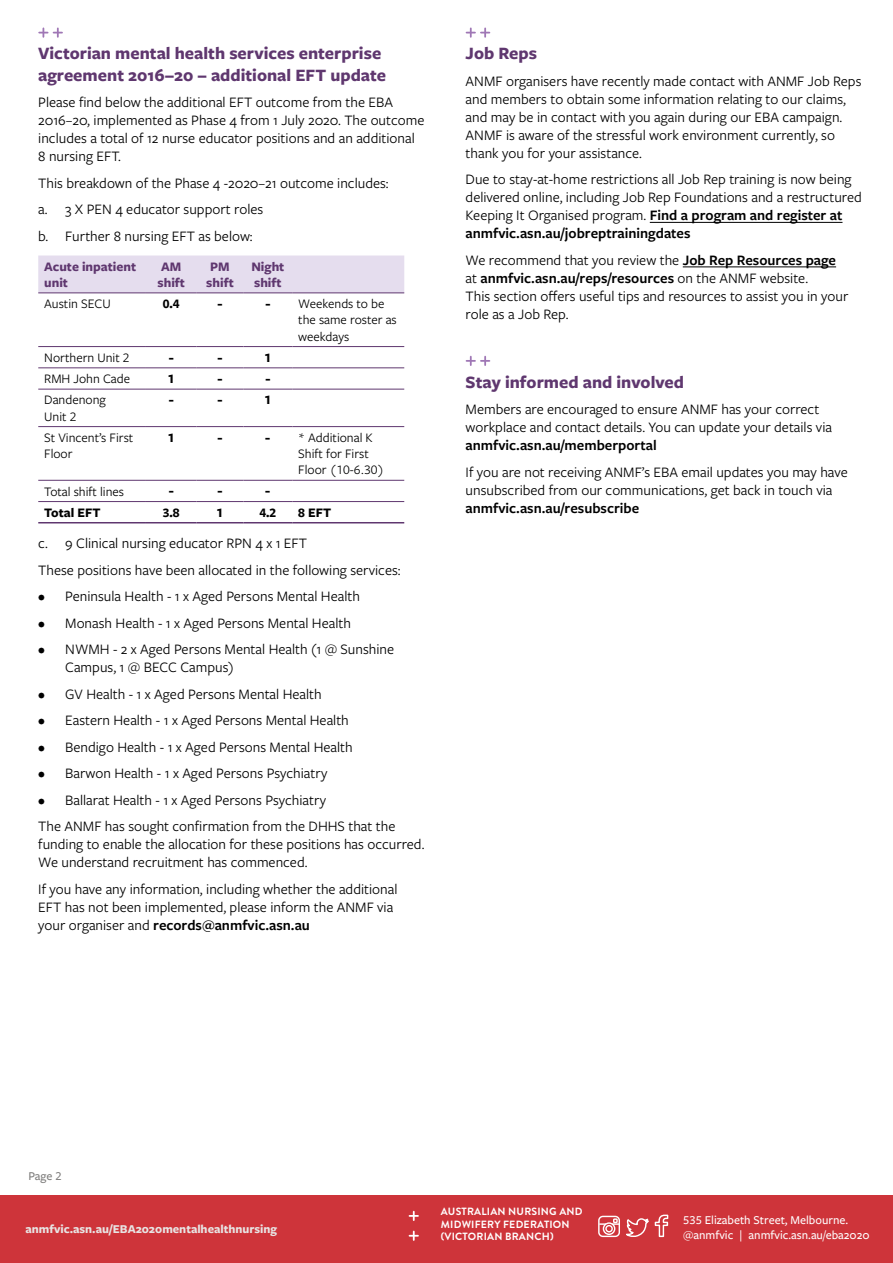
<style>
.page{position:relative;width:893px;height:1263px;background:#fff}
.page>*{position:absolute;margin:0;border:0;box-sizing:border-box;transform-origin:0 0}
.t1{font:700 18px/21.6px "Freight Sans Pro";color:#5f376f}
.t2{font:15px/18px "Freight Sans Pro";color:#000}
.t3{font:600 15px "Freight Sans Pro";color:#000}
.t4{font:13.5px/16.2px "Freight Sans Pro";color:#000}
.t5{font:700 13.5px/16.2px "Freight Sans Pro";color:#5f376f}
.t6{font:700 13.5px "Freight Sans Pro";color:#000}
.t7{font:500 12.45px/15px "Freight Sans Pro";color:#fff}
.t8{font:700 12.45px "Freight Sans Pro";color:#e7e4e3}
.t9{font:500 12.45px "Freight Sans Pro";color:#7d7c7b}
.t10{font:700 10.5px/12.6px "Brandon Grotesque";letter-spacing:.02em;color:#fff}
.s1{font-weight:700}
.s2{font-weight:600}
</style>
<div class="page">
<div style="left:0;top:1195px;width:893px;height:68px;background:#ce343a"></div>
<svg style="left:598px;top:1214px;width:71px;height:24px"></svg>
<svg style="left:409px;top:1211px;width:9px;height:9px"></svg>
<svg style="left:409px;top:1231px;width:9px;height:9px"></svg>
<svg style="left:39px;top:28px;width:9px;height:9px"></svg>
<svg style="left:54px;top:28px;width:8px;height:9px"></svg>
<div style="left:38px;top:255px;width:366px;height:37px;background:#e5ddee"></div>
<hr style="left:38px;top:292px;width:108px;height:1px;background:#5f376f">
<hr style="left:146px;top:292px;width:51px;height:1px;background:#5f376f">
<hr style="left:197px;top:292px;width:46px;height:1px;background:#5f376f">
<hr style="left:243px;top:292px;width:49px;height:1px;background:#5f376f">
<hr style="left:292px;top:292px;width:112px;height:1px;background:#5f376f">
<hr style="left:38px;top:346px;width:108px;height:1px;background:#5f376f">
<hr style="left:146px;top:346px;width:51px;height:1px;background:#5f376f">
<hr style="left:197px;top:346px;width:46px;height:1px;background:#5f376f">
<hr style="left:243px;top:346px;width:49px;height:1px;background:#5f376f">
<hr style="left:292px;top:346px;width:112px;height:1px;background:#5f376f">
<hr style="left:38px;top:367px;width:108px;height:1px;background:#5f376f">
<hr style="left:146px;top:367px;width:51px;height:1px;background:#5f376f">
<hr style="left:197px;top:367px;width:46px;height:1px;background:#5f376f">
<hr style="left:243px;top:367px;width:49px;height:1px;background:#5f376f">
<hr style="left:292px;top:367px;width:112px;height:1px;background:#5f376f">
<hr style="left:38px;top:389px;width:108px;height:1px;background:#5f376f">
<hr style="left:146px;top:389px;width:51px;height:1px;background:#5f376f">
<hr style="left:197px;top:389px;width:46px;height:1px;background:#5f376f">
<hr style="left:243px;top:389px;width:49px;height:1px;background:#5f376f">
<hr style="left:292px;top:389px;width:112px;height:1px;background:#5f376f">
<hr style="left:38px;top:426px;width:108px;height:1px;background:#5f376f">
<hr style="left:146px;top:426px;width:51px;height:1px;background:#5f376f">
<hr style="left:197px;top:426px;width:46px;height:1px;background:#5f376f">
<hr style="left:243px;top:426px;width:49px;height:1px;background:#5f376f">
<hr style="left:292px;top:426px;width:112px;height:1px;background:#5f376f">
<hr style="left:38px;top:480px;width:108px;height:1px;background:#5f376f">
<hr style="left:146px;top:480px;width:51px;height:1px;background:#5f376f">
<hr style="left:197px;top:480px;width:46px;height:1px;background:#5f376f">
<hr style="left:243px;top:480px;width:49px;height:1px;background:#5f376f">
<hr style="left:292px;top:480px;width:112px;height:1px;background:#5f376f">
<hr style="left:38px;top:501px;width:108px;height:1px;background:#5f376f">
<hr style="left:146px;top:501px;width:51px;height:1px;background:#5f376f">
<hr style="left:197px;top:501px;width:46px;height:1px;background:#5f376f">
<hr style="left:243px;top:501px;width:49px;height:1px;background:#5f376f">
<hr style="left:292px;top:501px;width:112px;height:1px;background:#5f376f">
<hr style="left:38px;top:522px;width:108px;height:1px;background:#5f376f">
<hr style="left:146px;top:522px;width:51px;height:1px;background:#5f376f">
<hr style="left:197px;top:522px;width:46px;height:1px;background:#5f376f">
<hr style="left:243px;top:522px;width:49px;height:1px;background:#5f376f">
<hr style="left:292px;top:522px;width:112px;height:1px;background:#5f376f">
<hr style="left:650px;top:222px;width:192px;height:1px;background:#000">
<hr style="left:683px;top:267px;width:153px;height:1px;background:#000">
<svg style="left:466px;top:28px;width:9px;height:9px"></svg>
<svg style="left:481px;top:28px;width:8px;height:9px"></svg>
<svg style="left:466px;top:357px;width:9px;height:8px"></svg>
<svg style="left:481px;top:357px;width:8px;height:8px"></svg>
<p class="t1" style="left:38px;top:42px;width:349px">Victorian mental health services enterprise agreement 2016–20 – additional EFT update</p>
<p class="t2" style="left:38px;top:93px;width:388px">Please find below the additional EFT outcome from the EBA 2016–20, implemented as Phase 4 from 1 July 2020. The outcome includes a total of 12 nurse educator positions and an additional 8 nursing EFT.</p>
<p class="t2" style="left:38px;top:169px;width:352px;line-height:26.5px">This breakdown of the Phase 4 -2020–21 outcome includes: a. 3 X PEN 4 educator support roles<br>b. Further 8 nursing EFT as below:</p>
<p class="t5" style="left:44px;top:258px;width:93px">Acute inpatient unit</p>
<p class="t5" style="left:158px;top:258px;width:29px">AM shift</p>
<p class="t5" style="left:206px;top:258px;width:29px">PM shift</p>
<p class="t5" style="left:251px;top:258px;width:35px">Night shift</p>
<p class="t4" style="left:44px;top:295px;width:68px">Austin SECU</p>
<p class="t6" style="left:163px;top:294px;width:18px">0.4</p>
<p class="t6" style="left:218px;top:294px;width:7px">-</p>
<p class="t4" style="left:298px;top:295px;width:100px;text-indent:-33px"><span class="s1">-</span> Weekends to be the same roster as weekdays</p>
<p class="t4" style="left:44px;top:349px;width:87px">Northern Unit 2</p>
<p class="t6" style="left:169px;top:348px;width:7px">-</p>
<p class="t6" style="left:217px;top:348px;width:7px">-</p>
<p class="t6" style="left:264px;top:348px;width:8px">1</p>
<p class="t4" style="left:44px;top:370px;width:87px">RMH John Cade</p>
<p class="t6" style="left:168px;top:369px;width:8px">1</p>
<p class="t6" style="left:217px;top:369px;width:7px">-</p>
<p class="t6" style="left:265px;top:369px;width:7px">-</p>
<p class="t4" style="left:44px;top:391px;width:63px">Dandenong<br>Unit 2</p>
<p class="t6" style="left:169px;top:391px;width:7px">-</p>
<p class="t6" style="left:217px;top:391px;width:7px">-</p>
<p class="t6" style="left:264px;top:391px;width:8px">1</p>
<p class="t4" style="left:44px;top:429px;width:91px">St Vincent’s First<br>Floor</p>
<p class="t6" style="left:168px;top:428px;width:8px">1</p>
<p class="t6" style="left:217px;top:428px;width:7px">-</p>
<p class="t4" style="left:298px;top:429px;width:88px;text-indent:-33px"><span class="s1">-</span> * Additional K<br>Shift for First<br>Floor (10-6.30)</p>
<p class="t4" style="left:44px;top:482px;width:81px">Total shift lines</p>
<p class="t6" style="left:169px;top:482px;width:7px">-</p>
<p class="t6" style="left:217px;top:482px;width:7px">-</p>
<p class="t6" style="left:265px;top:482px;width:7px">-</p>
<p class="t6" style="left:44px;top:503px;width:58px">Total EFT</p>
<p class="t6" style="left:163px;top:503px;width:18px">3.8</p>
<p class="t6" style="left:217px;top:503px;width:8px">1</p>
<p class="t6" style="left:259px;top:503px;width:18px">4.2</p>
<p class="t6" style="left:298px;top:503px;width:35px">8 EFT</p>
<p class="t2" style="left:38px;top:529px;width:364px;line-height:26.5px">c. 9 Clinical nursing educator RPN 4 x 1 EFT<br>These positions have been allocated in the following services:</p>
<p class="t2" style="left:38px;top:587px;width:323px">• Peninsula Health - 1 x Aged Persons Mental Health</p>
<p class="t2" style="left:38px;top:613px;width:314px">• Monash Health - 1 x Aged Persons Mental Health</p>
<p class="t2" style="left:65px;top:640px;width:330px;text-indent:-27px">• NWMH - 2 x Aged Persons Mental Health (1 @ Sunshine<br>Campus, 1 @ BECC Campus)</p>
<p class="t2" style="left:38px;top:684px;width:285px">• GV Health - 1 x Aged Persons Mental Health</p>
<p class="t2" style="left:38px;top:711px;width:312px">• Eastern Health - 1 x Aged Persons Mental Health</p>
<p class="t2" style="left:38px;top:737px;width:316px">• Bendigo Health - 1 x Aged Persons Mental Health</p>
<p class="t2" style="left:38px;top:764px;width:291px">• Barwon Health - 1 x Aged Persons Psychiatry</p>
<p class="t2" style="left:38px;top:786px;width:359px;line-height:26.5px">• Ballarat Health - 1 x Aged Persons Psychiatry<br>The ANMF has sought confirmation from the DHHS that the</p>
<p class="t2" style="left:38px;top:835px;width:388px">funding to enable the allocation for these positions has occurred.<br>We understand recruitment has commenced.</p>
<p class="t2" style="left:38px;top:879px;width:361px">If you have any information, including whether the additional<br>EFT has not been implemented, please inform the ANMF via your organiser and <span class="s2">records@anmfvic.asn.au</span></p>
<p class="t1" style="left:466px;top:42px;width:73px">Job Reps</p>
<p class="t2" style="left:466px;top:71px;width:397px">ANMF organisers have recently made contact with ANMF Job Reps and members to obtain some information relating to our claims, and may be in contact with you again during our EBA campaign.<br>ANMF is aware of the stressful work environment currently, so thank you for your assistance.</p>
<p class="t2" style="left:466px;top:170px;width:398px">Due to stay-at-home restrictions all Job Rep training is now being delivered online, including Job Rep Foundations and a restructured Keeping It Organised program. <span class="s2">Find a program and register at anmfvic.asn.au/jobreptrainingdates</span></p>
<p class="t2" style="left:466px;top:250px;width:384px">We recommend that you review the <span class="s2">Job Rep Resources page </span>at <span class="s2">anmfvic.asn.au/reps/resources</span> on the ANMF website.<br>This section offers useful tips and resources to assist you in your role as a Job Rep.</p>
<p class="t1" style="left:466px;top:370px;width:220px">Stay informed and involved</p>
<p class="t2" style="left:466px;top:400px;width:368px">Members are encouraged to ensure ANMF has your correct workplace and contact details. You can update your details via</p>
<p class="t3" style="left:466px;top:435px;width:193px">anmfvic.asn.au/memberportal</p>
<p class="t2" style="left:466px;top:462px;width:384px">If you are not receiving ANMF’s EBA email updates you may have unsubscribed from our communications, get back in touch via</p>
<p class="t3" style="left:466px;top:498px;width:175px">anmfvic.asn.au/resubscribe</p>
<p class="t9" style="left:28px;top:1167px;width:35px">Page 2</p>
<p class="t8" style="left:26px;top:1221px;width:253px">anmfvic.asn.au/EBA2020mentalhealthnursing</p>
<p class="t10" style="left:441px;top:1205px;width:143px">AUSTRALIAN NURSING AND<br>MIDWIFERY FEDERATION (VICTORIAN BRANCH)</p>
<p class="t7" style="left:683px;top:1212px;width:188px">535 Elizabeth Street, Melbourne. @anmfvic | anmfvic.asn.au/eba2020</p>
</div>
